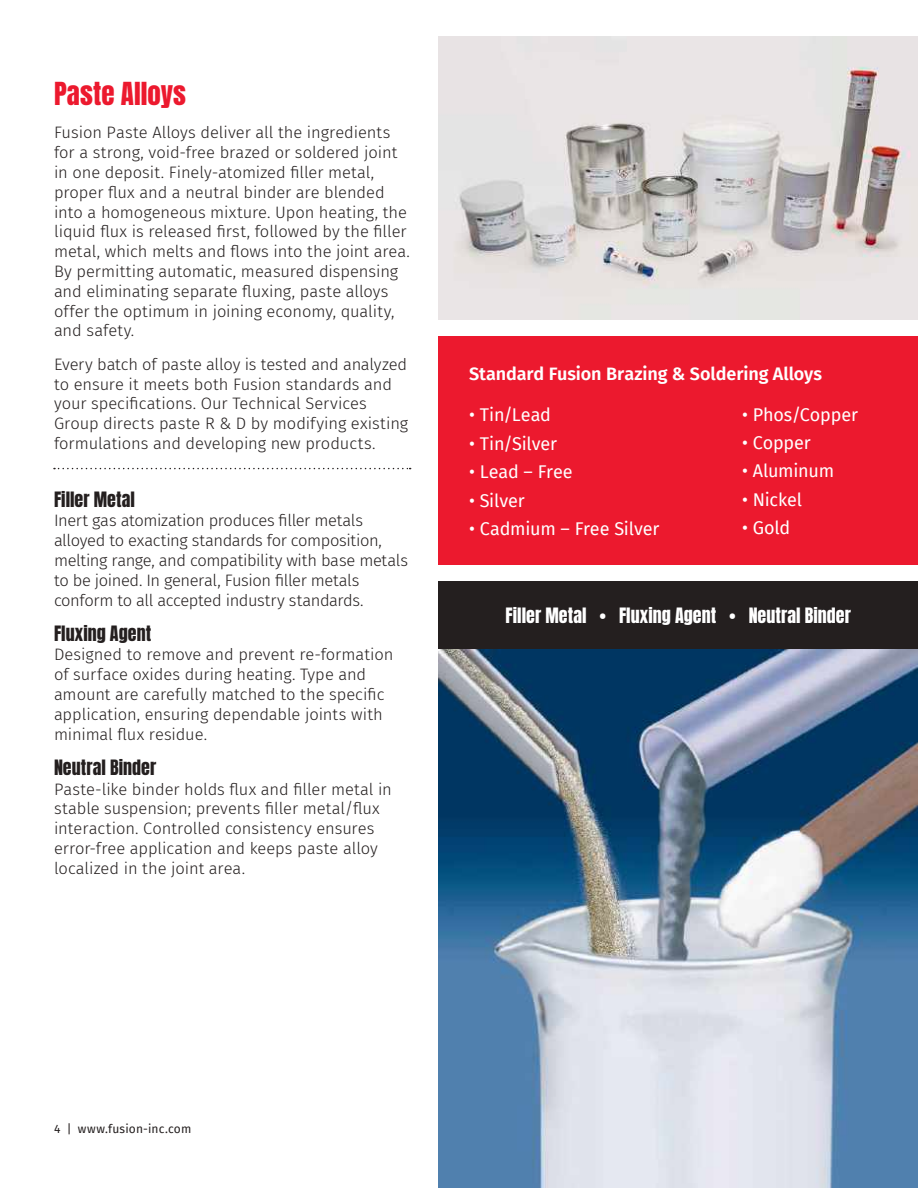
<style>
.page{position:relative;width:918px;height:1188px;background:#fff}
.page>*{position:absolute;margin:0;border:0;box-sizing:border-box;transform-origin:0 0}
.t1{font:27px "Anton";letter-spacing:.005em;color:#ec192e}
.t2{font:18px "Fira Sans";letter-spacing:-.005em;color:#fff}
.t3{font:18px "Anton";color:#fff}
.t4{font:600 18px "Fira Sans";letter-spacing:-.005em;color:#fff}
.t5{font:18px "Anton";color:#241f1f}
.t6{font:300 16.5px/19.8px "Fira Sans";letter-spacing:-.005em;color:#241f1f}
.t7{font:300 16.5px/19.8px "Fira Sans";letter-spacing:-.025em;color:#241f1f}
.t8{font:12px "Fira Sans";letter-spacing:.015em;color:#241f1f}
.s1{font-family:"Myriad Pro";font-weight:700;font-stretch:condensed;font-size:25.5px}
</style>
<div class="page">
<div style="left:439px;top:336px;width:479px;height:228px;background:#ec192e"></div>
<img style="left:439px;top:649px;width:479px;height:539px">
<svg style="left:54px;top:468px;width:357px;height:1px"></svg>
<div style="left:439px;top:581px;width:479px;height:68px;background:#241f1f"></div>
<img style="left:439px;top:36px;width:479px;height:283px">
<h1 class="t1" style="left:54px;top:80px;width:134px">Paste Alloys</h1>
<p class="t6" style="left:54px;top:123px;width:358px">Fusion Paste Alloys deliver all the ingredients for a strong, void-free brazed or soldered joint in one deposit. Finely-atomized filler metal, proper flux and a neutral binder are blended into a homogeneous mixture. Upon heating, the liquid flux is released first, followed by the filler metal, which melts and flows into the joint area.<br>By permitting automatic, measured dispensing and eliminating separate fluxing, paste alloys offer the optimum in joining economy, quality, and safety.</p>
<p class="t6" style="left:54px;top:354px;width:356px">Every batch of paste alloy is tested and analyzed to ensure it meets both Fusion standards and your specifications. Our Technical Services Group directs paste R &amp; D by modifying existing formulations and developing new products.</p>
<p class="t5" style="left:54px;top:490px;width:83px">Filler Metal</p>
<p class="t7" style="left:54px;top:511px;width:356px">Inert gas atomization produces filler metals alloyed to exacting standards for composition, melting range, and compatibility with base metals to be joined. In general, Fusion filler metals conform to all accepted industry standards.</p>
<p class="t5" style="left:54px;top:624px;width:99px">Fluxing Agent</p>
<p class="t6" style="left:54px;top:645px;width:341px">Designed to remove and prevent re-formation of surface oxides during heating. Type and amount are carefully matched to the specific application, ensuring dependable joints with minimal flux residue.</p>
<p class="t5" style="left:54px;top:758px;width:104px">Neutral Binder</p>
<p class="t6" style="left:54px;top:779px;width:339px">Paste-like binder holds flux and filler metal in stable suspension; prevents filler metal/flux interaction. Controlled consistency ensures error-free application and keeps paste alloy localized in the joint area.</p>
<p class="t4" style="left:469px;top:359px;width:355px">Standard Fusion Brazing &amp; Soldering Alloys</p>
<p class="t2" style="left:469px;top:402px;width:83px">• Tin/Lead</p>
<p class="t2" style="left:469px;top:430px;width:89px">• Tin/Silver</p>
<p class="t2" style="left:469px;top:458px;width:105px">• Lead – Free</p>
<p class="t2" style="left:469px;top:487px;width:57px">• Silver</p>
<p class="t2" style="left:469px;top:515px;width:192px">• Cadmium – Free Silver</p>
<p class="t2" style="left:742px;top:401px;width:117px">• Phos/Copper</p>
<p class="t2" style="left:742px;top:429px;width:70px">• Copper</p>
<p class="t2" style="left:742px;top:458px;width:94px">• Aluminum</p>
<p class="t2" style="left:742px;top:486px;width:61px">• Nickel</p>
<p class="t2" style="left:742px;top:514px;width:50px">• Gold</p>
<p class="t3" style="left:506px;top:607px;width:347px">Filler Metal <span class="s1">•</span> Fluxing Agent <span class="s1">•</span> Neutral Binder</p>
<p class="t8" style="left:54px;top:1120px;width:139px">4 | www.fusion-inc.com</p>
</div>
